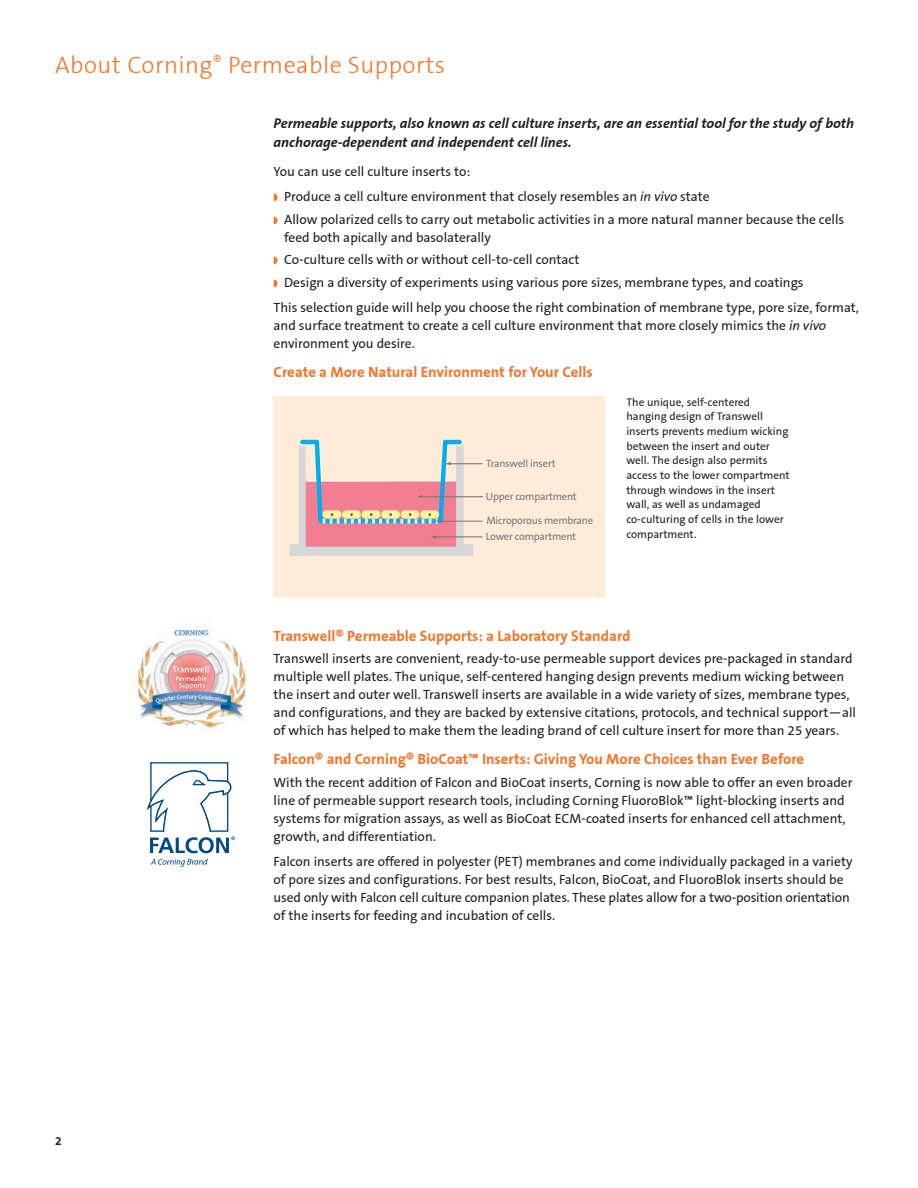
<style>
.page{position:relative;width:918px;height:1188px;background:#fff}
.page>*{position:absolute;margin:0;border:0;box-sizing:border-box;transform-origin:0 0}
.Section_Head{font:300 24px "Corning Sans";letter-spacing:.02em;color:#f47325}
.A_head{font:700 15px "Corning Sans";color:#f47325}
.Body{font:italic 700 14.25px/19.5px "Corning Sans";color:#231f20}
.Body-2{font:13.5px/18px "Corning Sans";color:#231f20}
.Bullet{font:13.5px/18px "Corning Sans";color:#231f20}
.Body-3{font:700 12px "Corning Sans";color:#231f20}
.t1{font:11.25px/14.7px "Corning Sans";color:#231f20}
.t2{font:10.65px/16px "Corning Sans";letter-spacing:-.02em;color:#76787b}
.s1{font-style:italic}
</style>
<div class="page">
<div style="left:274px;top:396px;width:331px;height:201px;background:#feebd8"></div>
<hr style="left:447px;top:464px;width:36px;height:1px;background:#76787b">
<hr style="left:419px;top:497px;width:64px;height:1px;background:#76787b">
<hr style="left:433px;top:537px;width:50px;height:1px;background:#76787b">
<hr style="left:440px;top:521px;width:43px;height:1px;background:#76787b">
<svg style="left:290px;top:440px;width:183px;height:116px"></svg>
<img style="left:137px;top:627px;width:110px;height:101px">
<svg style="left:148px;top:762px;width:87px;height:105px"></svg>
<p class="Section_Head" style="left:55px;top:51px;width:391px">About Corning<sup>®</sup> Permeable Supports</p>
<p class="Body" style="left:274px;top:113px;width:582px">Permeable supports, also known as cell culture inserts, are an essential tool for the study of both anchorage-dependent and independent cell lines.</p>
<p class="Body-2" style="left:274px;top:162px;width:198px">You can use cell culture inserts to:</p>
<p class="Bullet" style="left:284px;top:188px;width:427px">Produce a cell culture environment that closely resembles an <span class="s1">in vivo</span> state</p>
<p class="Bullet" style="left:284px;top:210px;width:562px">Allow polarized cells to carry out metabolic activities in a more natural manner because the cells feed both apically and basolaterally</p>
<p class="Bullet" style="left:284px;top:251px;width:297px">Co-culture cells with or without cell-to-cell contact</p>
<p class="Bullet" style="left:284px;top:273px;width:521px">Design a diversity of experiments using various pore sizes, membrane types, and coatings</p>
<p class="Body-2" style="left:274px;top:299px;width:587px">This selection guide will help you choose the right combination of membrane type, pore size, format, and surface treatment to create a cell culture environment that more closely mimics the <span class="s1">in vivo </span>environment you desire.</p>
<p class="A_head" style="left:274px;top:363px;width:321px">Create a More Natural Environment for Your Cells</p>
<p class="t2" style="left:486px;top:455px;width:71px">Transwell insert</p>
<p class="t2" style="left:486px;top:488px;width:92px">Upper compartment</p>
<p class="t2" style="left:486px;top:512px;width:109px">Microporous membrane<br>Lower compartment</p>
<p class="t1" style="left:626px;top:394px;width:165px">The unique, self-centered hanging design of Transwell inserts prevents medium wicking between the insert and outer well. The design also permits access to the lower compartment through windows in the insert wall, as well as undamaged co-culturing of cells in the lower compartment.</p>
<p class="Body-3" style="left:55px;top:1134px;width:8px">2</p>
<p class="A_head" style="left:274px;top:627px;width:359px">Transwell® Permeable Supports: a Laboratory Standard</p>
<p class="Body-2" style="left:274px;top:650px;width:584px">Transwell inserts are convenient, ready-to-use permeable support devices pre-packaged in standard multiple well plates. The unique, self-centered hanging design prevents medium wicking between the insert and outer well. Transwell inserts are available in a wide variety of sizes, membrane types, and configurations, and they are backed by extensive citations, protocols, and technical support—all of which has helped to make them the leading brand of cell culture insert for more than 25 years.</p>
<p class="A_head" style="left:274px;top:750px;width:532px">Falcon® and Corning® BioCoat™ Inserts: Giving You More Choices than Ever Before</p>
<p class="Body-2" style="left:274px;top:773px;width:580px">With the recent addition of Falcon and BioCoat inserts, Corning is now able to offer an even broader line of permeable support research tools, including Corning FluoroBlok™ light-blocking inserts and systems for migration assays, as well as BioCoat ECM-coated inserts for enhanced cell attachment, growth, and differentiation.</p>
<p class="Body-2" style="left:274px;top:853px;width:580px">Falcon inserts are offered in polyester (PET) membranes and come individually packaged in a variety of pore sizes and configurations. For best results, Falcon, BioCoat, and FluoroBlok inserts should be used only with Falcon cell culture companion plates. These plates allow for a two-position orientation of the inserts for feeding and incubation of cells.</p>
</div>
